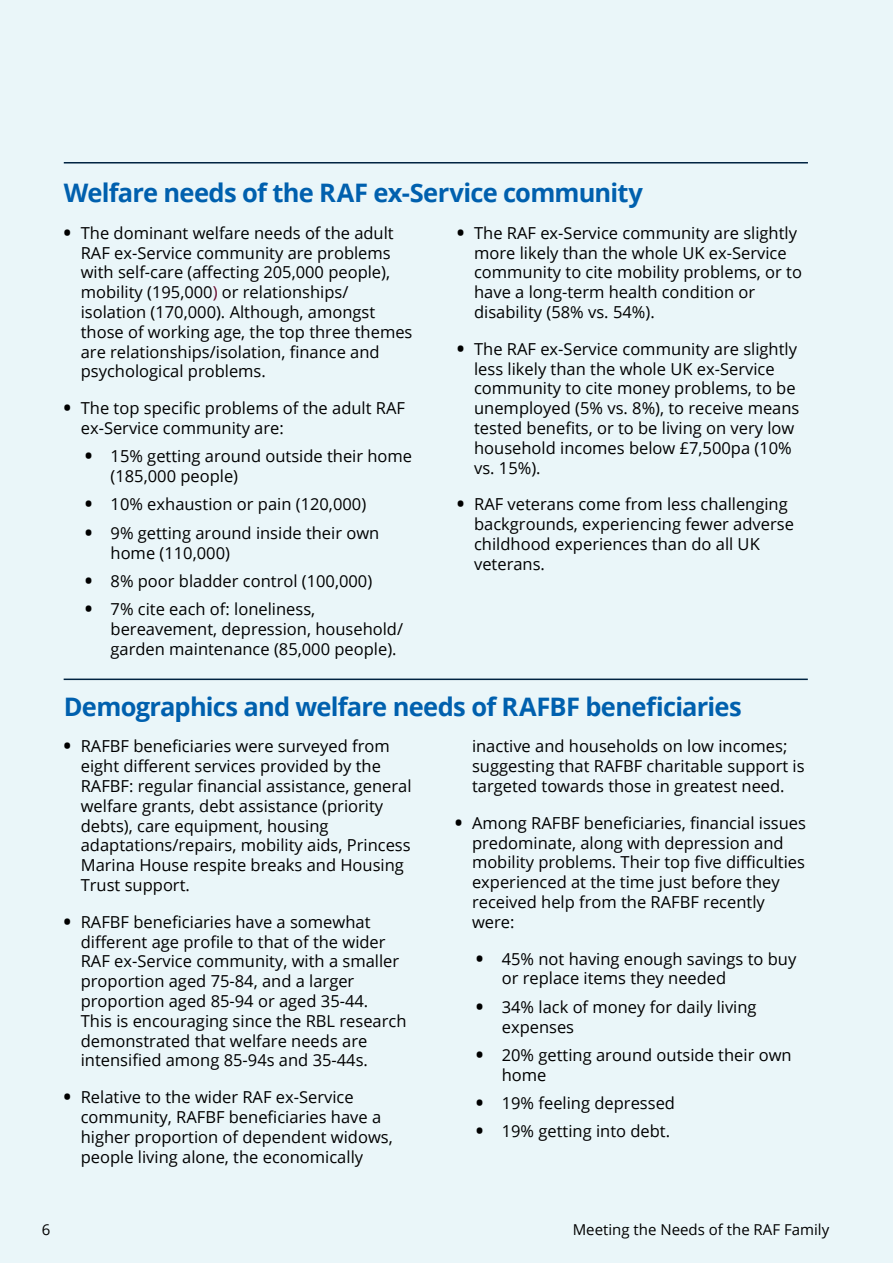
<style>
.page{position:relative;width:893px;height:1263px;background:#eaf6f9}
.page>*{position:absolute;margin:0;border:0;box-sizing:border-box;transform-origin:0 0}
.t1{font:700 25.5px "Open Sans";letter-spacing:-.03em;color:#0060ae}
.t2{font:16.5px/19.8px "Open Sans";color:#000}
.t3{font:15px "Open Sans";color:#000}
.s1{font-weight:800;font-size:18px}
.s2{color:#690a2e}
</style>
<div class="page">
<hr style="left:64px;top:162px;width:744px;height:1px;background:#002341">
<hr style="left:64px;top:678px;width:744px;height:2px;background:#002341">
<h1 class="t1" style="left:64px;top:175px;width:581px">Welfare needs of the RAF ex-Service community</h1>
<p class="t2" style="left:81px;top:222px;width:333px;text-indent:-17px"><span class="s1">•</span> The dominant welfare needs of the adult RAF ex-Service community are problems with self-care (affecting 205,000 people), mobility (195,000<span class="s2">)</span> or relationships/ isolation (170,000). Although, amongst those of working age, the top three themes are relationships/isolation, finance and psychological problems.</p>
<p class="t2" style="left:81px;top:398px;width:326px;text-indent:-17px"><span class="s1">•</span> The top specific problems of the adult RAF ex-Service community are:</p>
<p class="t2" style="left:111px;top:446px;width:303px;text-indent:-26px"><span class="s1">•</span> 15% getting around outside their home (185,000 people)</p>
<p class="t2" style="left:85px;top:494px;width:283px"><span class="s1">•</span> 10% exhaustion or pain (120,000)</p>
<p class="t2" style="left:111px;top:522px;width:270px;text-indent:-26px"><span class="s1">•</span> 9% getting around inside their own home (110,000)</p>
<p class="t2" style="left:85px;top:571px;width:289px"><span class="s1">•</span> 8% poor bladder control (100,000)</p>
<p class="t2" style="left:111px;top:599px;width:294px;text-indent:-26px"><span class="s1">•</span> 7% cite each of: loneliness, bereavement, depression, household/ garden maintenance (85,000 people).</p>
<p class="t2" style="left:474px;top:222px;width:329px;text-indent:-17px"><span class="s1">•</span> The RAF ex-Service community are slightly more likely than the whole UK ex-Service community to cite mobility problems, or to have a long-term health condition or disability (58% vs. 54%).</p>
<p class="t2" style="left:474px;top:338px;width:327px;text-indent:-17px"><span class="s1">•</span> The RAF ex-Service community are slightly less likely than the whole UK ex-Service community to cite money problems, to be unemployed (5% vs. 8%), to receive means tested benefits, or to be living on very low household incomes below £7,500pa (10% vs. 15%).</p>
<p class="t2" style="left:474px;top:494px;width:321px;text-indent:-17px"><span class="s1">•</span> RAF veterans come from less challenging backgrounds, experiencing fewer adverse childhood experiences than do all UK veterans.</p>
<h1 class="t1" style="left:64px;top:688px;width:680px">Demographics and welfare needs of RAFBF beneficiaries</h1>
<p class="t2" style="left:81px;top:736px;width:332px;text-indent:-17px"><span class="s1">•</span> RAFBF beneficiaries were surveyed from eight different services provided by the RAFBF: regular financial assistance, general welfare grants, debt assistance (priority debts), care equipment, housing adaptations/repairs, mobility aids, Princess Marina House respite breaks and Housing Trust support.</p>
<p class="t2" style="left:81px;top:911px;width:327px;text-indent:-17px"><span class="s1">•</span> RAFBF beneficiaries have a somewhat different age profile to that of the wider RAF ex-Service community, with a smaller proportion aged 75-84, and a larger proportion aged 85-94 or aged 35-44.<br>This is encouraging since the RBL research demonstrated that welfare needs are intensified among 85-94s and 35-44s.</p>
<p class="t2" style="left:81px;top:1087px;width:313px;text-indent:-17px"><span class="s1">•</span> Relative to the wider RAF ex-Service community, RAFBF beneficiaries have a higher proportion of dependent widows, people living alone, the economically</p>
<p class="t2" style="left:472px;top:736px;width:334px">inactive and households on low incomes; suggesting that RAFBF charitable support is targeted towards those in greatest need.</p>
<p class="t2" style="left:472px;top:812px;width:336px;text-indent:-17px"><span class="s1">•</span> Among RAFBF beneficiaries, financial issues predominate, along with depression and mobility problems. Their top five difficulties experienced at the time just before they received help from the RAFBF recently were:</p>
<p class="t2" style="left:502px;top:948px;width:296px;text-indent:-26px"><span class="s1">•</span> 45% not having enough savings to buy or replace items they needed</p>
<p class="t2" style="left:502px;top:996px;width:256px;text-indent:-26px"><span class="s1">•</span> 34% lack of money for daily living expenses</p>
<p class="t2" style="left:502px;top:1044px;width:291px;text-indent:-26px"><span class="s1">•</span> 20% getting around outside their own home</p>
<p class="t2" style="left:476px;top:1092px;width:200px"><span class="s1">•</span> 19% feeling depressed</p>
<p class="t2" style="left:476px;top:1121px;width:195px"><span class="s1">•</span> 19% getting into debt.</p>
<p class="t3" style="left:42px;top:1220px;width:10px">6</p>
<p class="t3" style="left:573px;top:1220px;width:258px">Meeting the Needs of the RAF Family</p>
</div>
